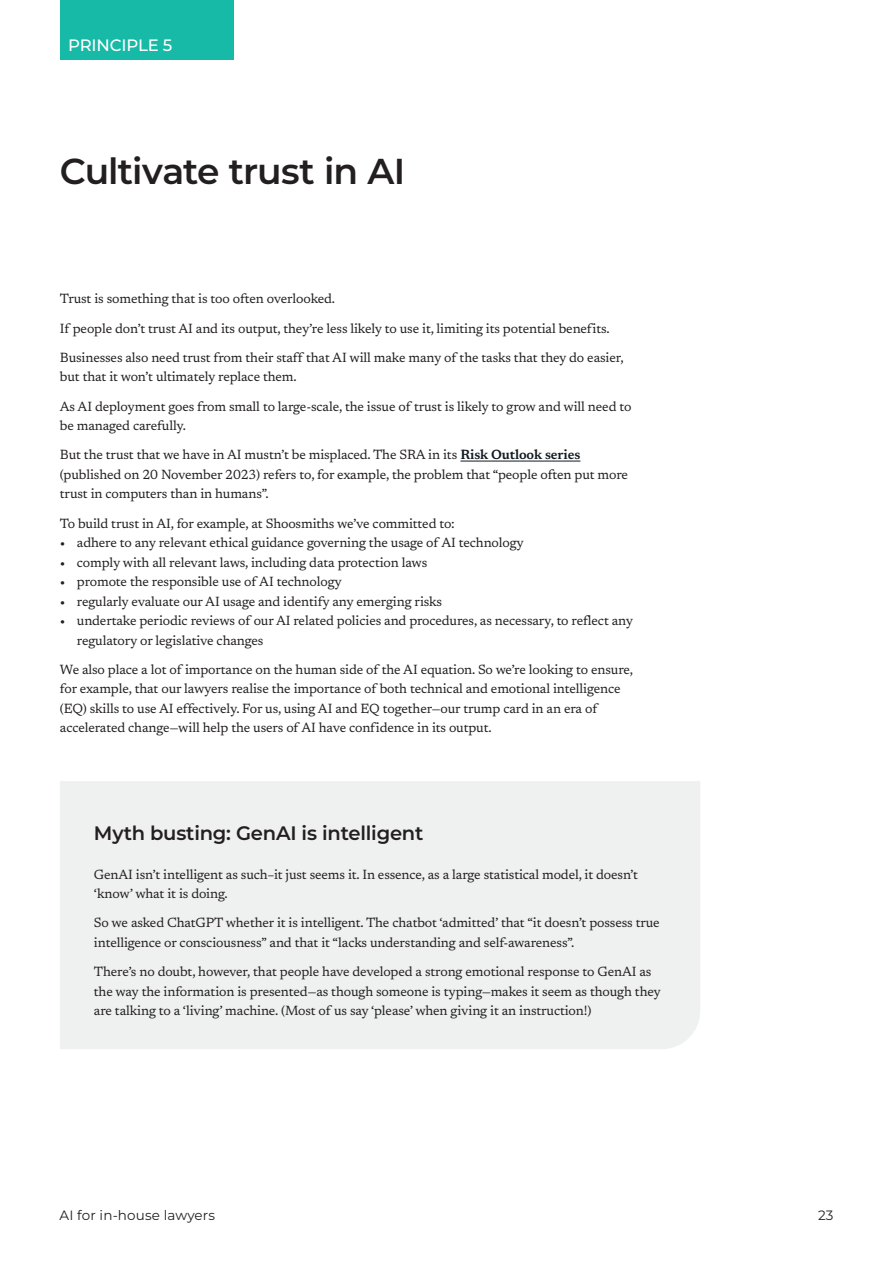
<style>
.page{position:relative;width:893px;height:1263px;background:#fff}
.page>*{position:absolute;margin:0;border:0;box-sizing:border-box;transform-origin:0 0}
.H3_24pt_Medium{font:600 36px "Montserrat";letter-spacing:-.025em;color:#231f20}
.H6_13pt_Semibold{font:600 19.5px "Montserrat";letter-spacing:-.01em;color:#231f20}
.H7_11pt_Medium{font:500 16.5px "Montserrat";letter-spacing:-.01em;color:#fff}
.Body_Copy__Grid__9pt{font:13.5px/19.5px "Newsreader";letter-spacing:-.01em;color:#231f20}
.t1{font:13.5px "Montserrat";letter-spacing:.01em;color:#231f20}
.s1{font-weight:600;color:#101a21}
</style>
<div class="page">
<hr style="left:460px;top:461px;width:120px;height:1px;background:#101a21">
<div style="left:60px;top:781px;width:640px;height:268px;background:#eff0f0"></div>
<div style="left:60px;top:0;width:174px;height:60px;background:#17baa6"></div>
<p class="H7_11pt_Medium" style="left:68px;top:34px;width:106px">PRINCIPLE 5</p>
<p class="H3_24pt_Medium" style="left:60px;top:147px;width:347px">Cultivate trust in AI</p>
<p class="Body_Copy__Grid__9pt" style="left:60px;top:288px;width:277px">Trust is something that is too often overlooked.</p>
<p class="Body_Copy__Grid__9pt" style="left:60px;top:318px;width:551px">If people don’t trust AI and its output, they’re less likely to use it, limiting its potential benefits.</p>
<p class="Body_Copy__Grid__9pt" style="left:60px;top:347px;width:565px">Businesses also need trust from their staff that AI will make many of the tasks that they do easier, but that it won’t ultimately replace them.</p>
<p class="Body_Copy__Grid__9pt" style="left:60px;top:396px;width:573px">As AI deployment goes from small to large-scale, the issue of trust is likely to grow and will need to be managed carefully.</p>
<p class="Body_Copy__Grid__9pt" style="left:60px;top:444px;width:570px">But the trust that we have in AI mustn’t be misplaced. The SRA in its <span class="s1">Risk Outlook series </span>(published on 20 November 2023) refers to, for example, the problem that “people often put more trust in computers than in humans”.</p>
<p class="Body_Copy__Grid__9pt" style="left:60px;top:513px;width:396px">To build trust in AI, for example, at Shoosmiths we’ve committed to:</p>
<p class="Body_Copy__Grid__9pt" style="left:60px;top:532px;width:466px">• adhere to any relevant ethical guidance governing the usage of AI technology</p>
<p class="Body_Copy__Grid__9pt" style="left:60px;top:552px;width:369px">• comply with all relevant laws, including data protection laws</p>
<p class="Body_Copy__Grid__9pt" style="left:60px;top:571px;width:284px">• promote the responsible use of AI technology</p>
<p class="Body_Copy__Grid__9pt" style="left:60px;top:591px;width:384px">• regularly evaluate our AI usage and identify any emerging risks</p>
<p class="Body_Copy__Grid__9pt" style="left:77px;top:610px;width:558px;text-indent:-17px">• undertake periodic reviews of our AI related policies and procedures, as necessary, to reflect any regulatory or legislative changes</p>
<p class="Body_Copy__Grid__9pt" style="left:60px;top:659px;width:575px">We also place a lot of importance on the human side of the AI equation. So we’re looking to ensure, for example, that our lawyers realise the importance of both technical and emotional intelligence (EQ) skills to use AI effectively. For us, using AI and EQ together—our trump card in an era of accelerated change—will help the users of AI have confidence in its output.</p>
<p class="H6_13pt_Semibold" style="left:94px;top:820px;width:331px">Myth busting: GenAI is intelligent</p>
<p class="Body_Copy__Grid__9pt" style="left:94px;top:864px;width:546px">GenAI isn’t intelligent as such–it just seems it. In essence, as a large statistical model, it doesn’t ‘know’ what it is doing.</p>
<p class="Body_Copy__Grid__9pt" style="left:94px;top:912px;width:567px">So we asked ChatGPT whether it is intelligent. The chatbot ‘admitted’ that “it doesn’t possess true intelligence or consciousness” and that it “lacks understanding and self-awareness”.</p>
<p class="Body_Copy__Grid__9pt" style="left:94px;top:961px;width:568px">There’s no doubt, however, that people have developed a strong emotional response to GenAI as the way the information is presented—as though someone is typing—makes it seem as though they are talking to a ‘living’ machine. (Most of us say ‘please’ when giving it an instruction!)</p>
<p class="t1" style="left:60px;top:1206px;width:157px">AI for in-house lawyers</p>
<p class="t1" style="left:818px;top:1206px;width:17px">23</p>
</div>
